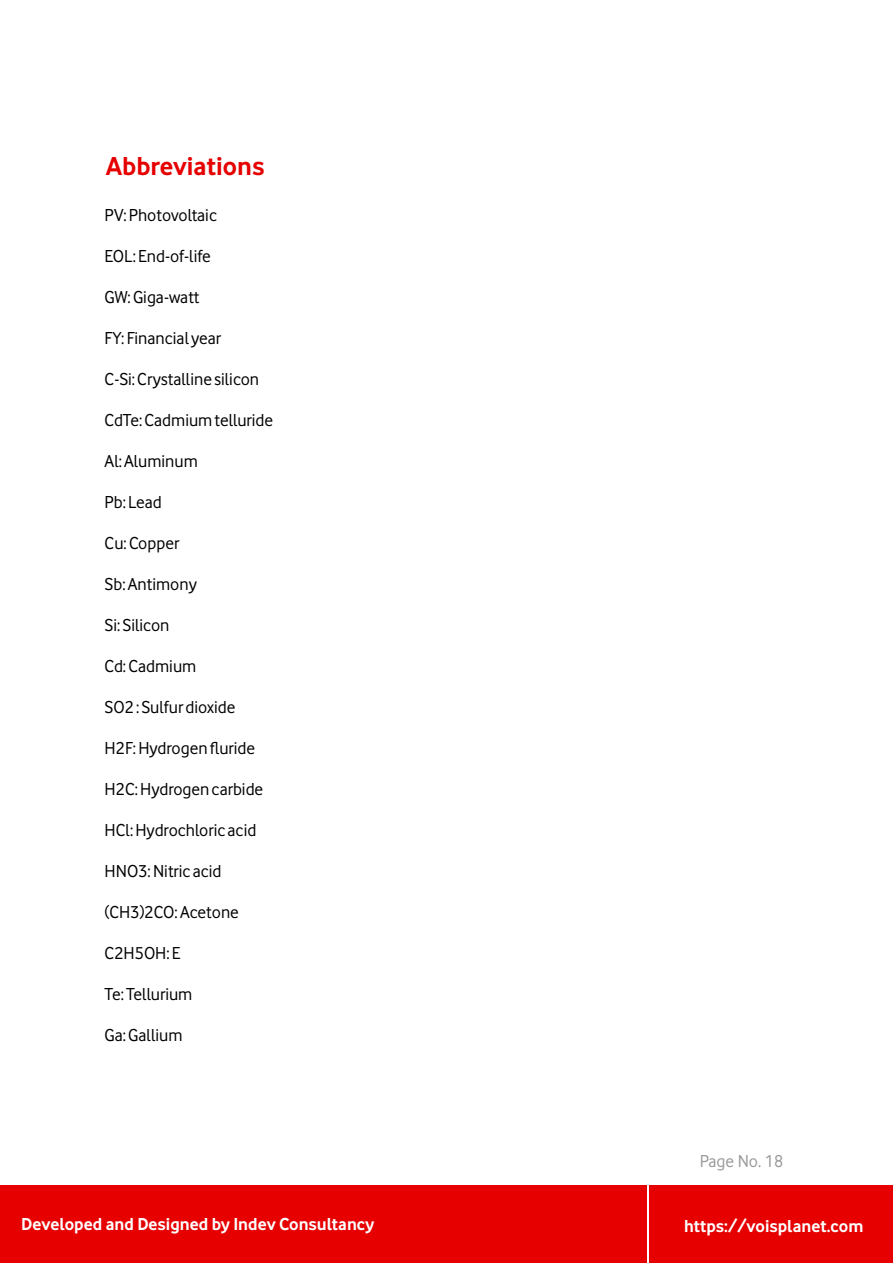
<style>
.page{position:relative;width:893px;height:1263px;background:#fff}
.page>*{position:absolute;margin:0;border:0;box-sizing:border-box;transform-origin:0 0}
.t1{font:700 27px "Vodafone Rg";color:#e60000}
.t2{font:18px "Vodafone Rg";color:#000}
.t3{font:700 18px "Vodafone Rg";color:#fff}
.t4{font:18px "Vodafone Rg";color:#999}
</style>
<div class="page">
<div style="left:0;top:1185px;width:893px;height:78px;background:#e60000"></div>
<hr style="left:647px;top:1185px;width:2px;height:78px;background:#fff">
<h1 class="t1" style="left:106px;top:157px;width:160px">Abbreviations</h1>
<p class="t2" style="left:105px;top:207px;width:114px">PV: Photovoltaic</p>
<p class="t2" style="left:105px;top:248px;width:108px">EOL: End-of-life</p>
<p class="t2" style="left:105px;top:289px;width:96px">GW: Giga-watt</p>
<p class="t2" style="left:105px;top:330px;width:118px">FY: Financial year</p>
<p class="t2" style="left:105px;top:371px;width:156px">C-Si: Crystalline silicon</p>
<p class="t2" style="left:105px;top:412px;width:170px">CdTe: Cadmium telluride</p>
<p class="t2" style="left:105px;top:453px;width:95px">Al: Aluminum</p>
<p class="t2" style="left:105px;top:494px;width:59px">Pb: Lead</p>
<p class="t2" style="left:105px;top:535px;width:76px">Cu: Copper</p>
<p class="t2" style="left:105px;top:576px;width:94px">Sb: Antimony</p>
<p class="t2" style="left:105px;top:617px;width:66px">Si: Silicon</p>
<p class="t2" style="left:105px;top:658px;width:93px">Cd: Cadmium</p>
<p class="t2" style="left:105px;top:699px;width:132px">SO2 : Sulfur dioxide</p>
<p class="t2" style="left:105px;top:740px;width:152px">H2F: Hydrogen fluride</p>
<p class="t2" style="left:105px;top:781px;width:160px">H2C: Hydrogen carbide</p>
<p class="t2" style="left:105px;top:822px;width:153px">HCl: Hydrochloric acid</p>
<p class="t2" style="left:105px;top:863px;width:118px">HNO3: Nitric acid</p>
<p class="t2" style="left:105px;top:904px;width:136px">(CH3)2CO: Acetone</p>
<p class="t2" style="left:105px;top:945px;width:78px">C2H5OH: E</p>
<p class="t2" style="left:105px;top:986px;width:89px">Te: Tellurium</p>
<p class="t2" style="left:105px;top:1027px;width:79px">Ga: Gallium</p>
<p class="t4" style="left:700px;top:1152px;width:85px">Page No. 18</p>
<p class="t3" style="left:21px;top:1218px;width:355px">Developed and Designed by Indev Consultancy</p>
<p class="t3" style="left:684px;top:1220px;width:181px">https://voisplanet.com</p>
</div>
